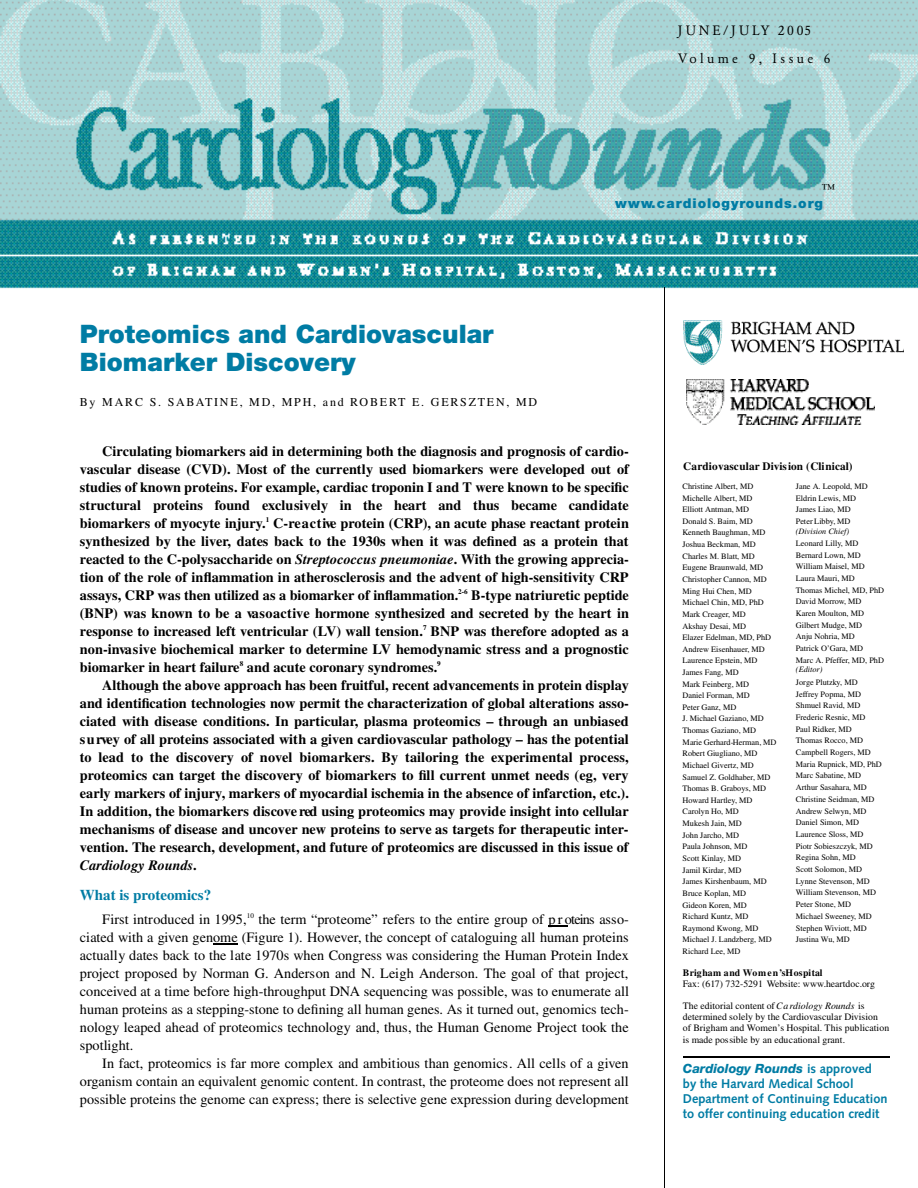
<style>
.page{position:relative;width:918px;height:1188px;background:#fff}
.page>*{position:absolute;margin:0;border:0;box-sizing:border-box;transform-origin:0 0}
.t1{font:900 25.5px/28.5px "Helvetica Neue";color:#007ca4}
.t2{font:700 15px "Times";color:#007ca4}
.t3{font:700 14.25px/18px "Times";color:#000;text-align:justify}
.t4{font:14.25px/18px "Times";color:#000;text-align:justify}
.t5{font:13.5px/28.5px "Garamond BE";letter-spacing:.235em;color:#000}
.t6{font:900 13.5px "Helvetica Neue";color:#007ca4}
.t7{font:13.5px "Times";color:#000}
.t8{font:700 12.75px/15px "Syntax";color:#007ca4}
.t9{font:italic 800 12.75px "Helvetica Neue";color:#007ca4}
.t10{font:12px "Times";letter-spacing:.145em;color:#000}
.t11{font:700 11.25px "Times";color:#000}
.t12{font:9.75px/11.2px "Times";color:#000}
.t13{font:700 9.75px "Times";color:#000}
.t14{font:8.25px/11.7px "Times";color:#000}
.t15{font:italic 8.25px "Times";color:#000}
.t16{font:700 7.05px "Times";color:#000}
.t17{font:7.05px "Times";color:#000}
.s1{font-style:italic}
.s2{font-family:"Syntax";font-weight:700;font-style:normal}
</style>
<div class="page">
<svg style="left:549px;top:926px;width:19px;height:1px"></svg>
<svg style="left:213px;top:944px;width:25px;height:1px"></svg>
<img style="left:683px;top:320px;width:221px;height:44px">
<img style="left:0;top:0;width:918px;height:296px">
<hr style="left:683px;top:1056px;width:207px;height:1px;background:#000">
<hr style="left:665px;top:288px;width:1px;height:900px;background:#000">
<img style="left:687px;top:379px;width:188px;height:45px">
<p class="t5" style="left:678px;top:17px;width:154px">JUNE /JULY 2005<br>Volume 9, Issue 6</p>
<h1 class="t1" style="left:80px;top:322px;width:415px">Proteomics and Cardiovascular<br>Biomarker Discovery</h1>
<p class="t10" style="left:80px;top:398px;width:459px">By MARC S. SABATINE, MD, MPH, a n d RO B E RT E. GERSZTEN, MD</p>
<p class="t7" style="left:822px;top:183px;width:15px">™</p>
<p class="t6" style="left:615px;top:198px;width:209px">w w w. c a rd i o l o g y ro u n d s . o r g</p>
<p class="t3" style="left:80px;top:444px;width:550px;text-indent:22px">Circulating biomarkers aid in determining both the diagnosis and prognosis of cardio&shy;vascular disease (CVD). Most of the currently used biomarkers were developed out of studies of known proteins. For example, cardiac troponin I and T were known to be specific structural proteins found exclusively in the heart and thus became candidate b io m a r kers of myocyte injury.</p>
<p class="t16" style="left:266px;top:517px;width:5px">1</p>
<p class="t3" style="left:80px;top:516px;width:551px;text-indent:193px">C -re a c t ive protein (CRP), an acute phase reactant pro te in synthesized by the live r, dates back to the 1930s when it was defined as a protein that reacted to the C-polysaccharide on <span class="s1">Streptococcus pneumoniae</span>. With the growing apprecia&shy;tion of the role of inflammation in athero s c le rosis and the advent of high-sensitivity CRP assays, CRP was then utilized as a biomarker of inflammation.</p>
<p class="t16" style="left:458px;top:589px;width:11px">2-6</p>
<p class="t3" style="left:80px;top:588px;width:551px;text-indent:391px">B-type natriuretic peptide (BNP) was known to be a va s o a c t ive hormone synthesized and secreted by the heart in response to increased left ventricular (LV) wall tension.</p>
<p class="t16" style="left:423px;top:625px;width:5px">7</p>
<p class="t3" style="left:80px;top:624px;width:550px;text-indent:351px">BNP was there fo re adopted as a n o n -inva s ive biochemical marker to determine LV hemodynamic stress and a pro g n o s tic biomarker in heart failure</p>
<p class="t16" style="left:240px;top:661px;width:5px">8</p>
<p class="t3" style="left:247px;top:660px;width:192px">and acute coronary syndromes.</p>
<p class="t16" style="left:437px;top:661px;width:5px">9</p>
<p class="t3" style="left:80px;top:678px;width:551px;text-indent:22px">Although the above approach has been fruitful, recent advancements in protein display and identification technologies now permit the characterization of global alterations asso&shy;ciated with disease conditions. In particular, plasma proteomics – through an unbiased s u rvey of all proteins associated with a given cardiovascular pathology – has the potential to lead to the discovery of novel biomarkers. By tailoring the experimental pro c e s s , p roteomics can target the discovery of biomarkers to fill current unmet needs (eg, ve r y early markers of injury, markers of myocardial ischemia in the absence of infarction, etc.).<br>In addition, the biomarkers discove red using proteomics may provide insight into cellular mechanisms of disease and uncover new proteins to serve as targets for therapeutic inter&shy;vention. The research, development, and future of proteomics are discussed in this issue of <span class="s1">Cardiology Rounds</span>.</p>
<p class="t2" style="left:80px;top:890px;width:133px">What is proteomics?</p>
<p class="t4" style="left:102px;top:912px;width:146px">First introduced in 1995,</p>
<p class="t17" style="left:247px;top:913px;width:9px">1 0</p>
<p class="t4" style="left:80px;top:912px;width:551px;text-indent:179px">the term “proteome” refers to the entire group of p r oteins asso&shy;ciated with a given geno m e (Figure 1). How eve r, the concept of cataloguing all human proteins actually dates back to the late 1970s when Congress was considering the Human Protein Index project proposed by Norman G. Anderson and N. Leigh Anderson. The goal of that project, conceived at a time before high-throughput DNA sequencing was possible, was to enumerate all human proteins as a stepping-stone to defining all human genes. As it turned out, genomics tech&shy;nology leaped ahead of proteomics technology and, thus, the Human Genome Project took the spotlight.</p>
<p class="t4" style="left:80px;top:1056px;width:551px;text-indent:22px">In fact, proteomics is far more complex and ambitious than genomics. All cells of a give n organism contain an equivalent genomic content. In contrast, the proteome does not represent all possible proteins the genome can express; there is selective gene expression during development</p>
<p class="t11" style="left:683px;top:462px;width:171px">C a r d iovascular Division (Clinical)</p>
<p class="t14" style="left:683px;top:481px;width:95px">Christine Albert, MD<br>Michelle Albert, MD<br>Elliott Antman, MD<br>Donald S. Baim, MD<br>Kenneth Baughman, MD<br>Joshua Beckman, MD<br>Charles M. Blatt, MD<br>Eugene Braunwald, MD<br>Christopher Cannon, MD<br>Ming Hui Chen, MD<br>Michael Chin, MD, PhD<br>Mark Creager, MD<br>Akshay Desai, MD<br>Elazer Edelman, MD, PhD<br>Andrew Eisenhauer, MD<br>Laurence Epstein, MD<br>James Fang, MD<br>Mark Feinberg, MD<br>Daniel Forman, MD<br>Peter Ganz, MD<br>J. Michael Gaziano, MD<br>Thomas Gaziano, MD<br>Marie Gerhard-Herman, MD<br>Robert Giugliano, MD<br>Michael Givertz, MD<br>Samuel Z. Goldhaber, MD<br>Thomas B. Graboys, MD<br>Howard Hartley, MD<br>Carolyn Ho, MD<br>Mukesh Jain, MD<br>John Jarcho, MD<br>Paula Johnson, MD<br>Scott Kinlay, MD<br>Jamil Kirdar, MD<br>James Kirshenbaum, MD<br>Bruce Koplan, MD<br>Gideon Koren, MD<br>Richard Kuntz, MD<br>Raymond Kwong, MD<br>Michael J. Landzberg, MD<br>Richard Lee, MD</p>
<p class="t14" style="left:796px;top:481px;width:73px">Jane A. Leopold, MD<br>Eldrin Lewis, MD<br>James Liao, MD<br>Peter Libby, MD</p>
<p class="t15" style="left:796px;top:529px;width:55px">(Division Chief)</p>
<p class="t14" style="left:796px;top:538px;width:90px">Leonard Lilly, MD<br>Bernard Lown, MD<br>William Maisel, MD<br>Laura Mauri, MD<br>Thomas Michel, MD, PhD<br>David Morrow, MD<br>Karen Moulton, MD<br>Gilbert Mudge, MD<br>Anju Nohria, MD<br>Patrick O’Gara, MD<br>Marc A. Pfeffer, MD, PhD</p>
<p class="t15" style="left:796px;top:666px;width:28px">(Editor)</p>
<p class="t14" style="left:796px;top:677px;width:87px">Jorge Plutzky, MD<br>Jeffrey Popma, MD<br>Shmuel Ravid, MD<br>Frederic Resnic, MD<br>Paul Ridker, MD<br>Thomas Rocco, MD<br>Campbell Rogers, MD<br>Maria Rupnick, MD, PhD<br>Marc Sabatine, MD<br>Arthur Sasahara, MD<br>Christine Seidman, MD<br>Andrew Selwyn, MD<br>Daniel Simon, MD<br>Laurence Sloss, MD<br>Piotr Sobieszczyk, MD<br>Regina Sohn, MD<br>Scott Solomon, MD<br>Lynne Stevenson, MD<br>William Stevenson, MD<br>Peter Stone, MD<br>Michael Sweeney, MD<br>Stephen Wiviott, MD<br>Justina Wu, MD</p>
<p class="t13" style="left:683px;top:969px;width:141px">Brigham and Wo m e n ’s Hospital</p>
<p class="t12" style="left:683px;top:979px;width:194px">Fax: (617) 732-5291 Website: www.heartdoc.org</p>
<p class="t12" style="left:683px;top:1001px;width:208px">The editorial content of <span class="s1">C a rd io logy Rounds</span> is determined solely by the Cardiovascular Division<br>of Brigham and Wo m e n ’s Hospital. This publication is made possible by an educational grant.</p>
<p class="t9" style="left:683px;top:1064px;width:190px">Cardiology Rounds <span class="s2">is approved</span></p>
<p class="t8" style="left:683px;top:1078px;width:206px">by the Harvard Medical School<br>Department of Continuing Education to offer continuing education credit</p>
</div>
